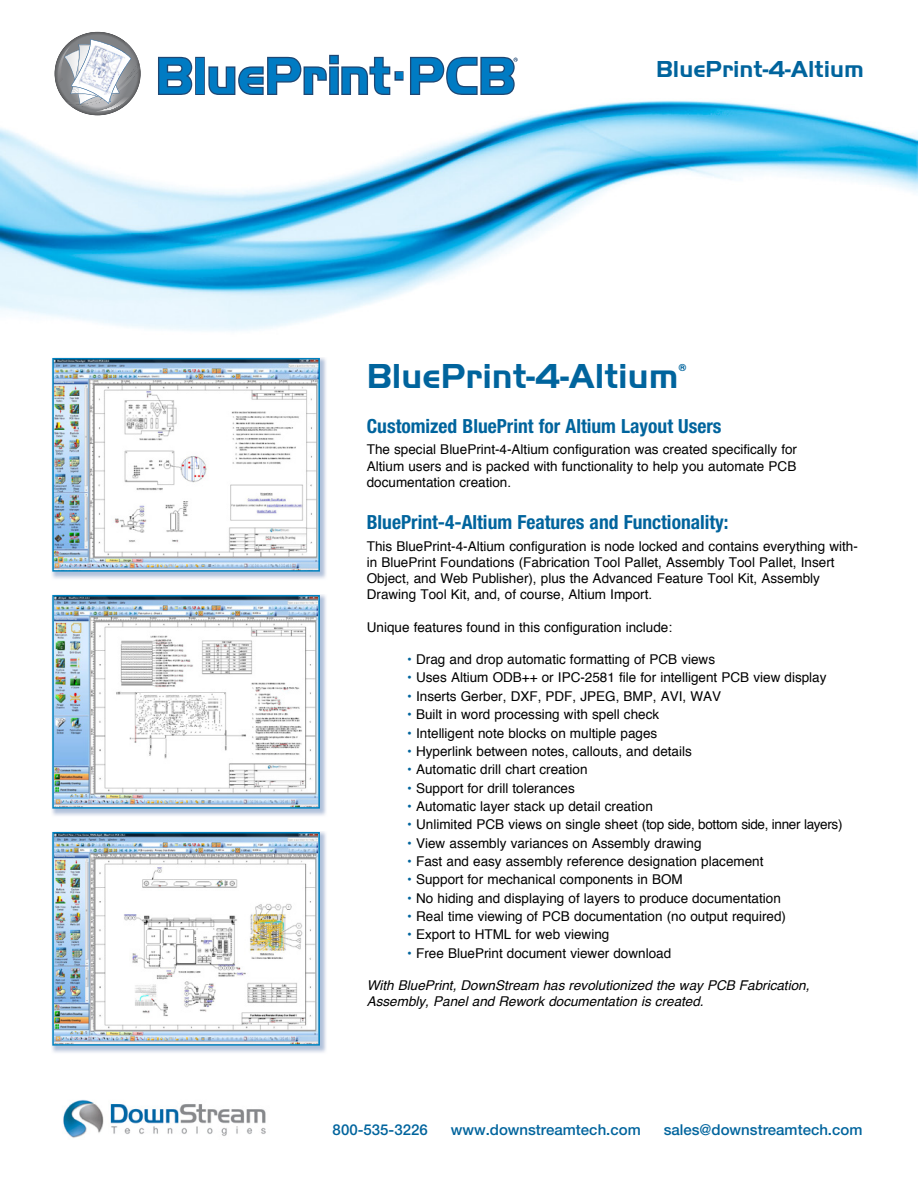
<style>
.page{position:relative;width:918px;height:1188px;background:#fff}
.page>*{position:absolute;margin:0;border:0;box-sizing:border-box;transform-origin:0 0}
.t1{font:700 36px "Handel Got D";color:#00649d}
.t2{font:700 24px "Handel Got D";color:#00649d}
.t3{font:700 condensed 19.5px "Helvetica Neue";color:#00649d}
.t4{font:500 15px "Helvetica Neue";color:#00649d}
.t5{font:13.5px/16.2px "Helvetica";color:#000;text-align:justify}
.t6{font:italic 13.5px/16.2px "Helvetica";color:#000}
.t7{font:700 10.5px "Handel Got D";color:#00649d}
.s1{color:#00649d}
</style>
<div class="page">
<img style="left:0;top:31px;width:918px;height:801px">
<img style="left:63px;top:1100px;width:203px;height:38px">
<svg style="left:158px;top:55px;width:246px;height:40px"></svg>
<div style="left:396px;top:72px;width:6px;height:7px;background:#007bc3"></div>
<svg style="left:410px;top:57px;width:108px;height:38px"></svg>
<div style="left:76px;top:69px;width:43px;height:40px;background:#9b9c9f;border-radius:50%"></div>
<div style="left:80px;top:82px;width:35px;height:26px;background:#aeafb2;border-radius:50%"></div>
<hr style="left:96px;top:107px;width:36px;height:1px;background:#cdcecf">
<hr style="left:96px;top:108px;width:36px;height:1px;background:#d6d6d7">
<hr style="left:96px;top:110px;width:36px;height:2px;background:#e7e7e7">
<svg style="left:58px;top:39px;width:82px;height:68px"></svg>
<img style="left:79px;top:45px;width:46px;height:50px">
<img style="left:52px;top:358px;width:277px;height:225px">
<img style="left:55px;top:361px;width:262px;height:208px">
<div style="left:52px;top:358px;width:268px;height:214px;border:2px solid #0082c0"></div>
<img style="left:52px;top:595px;width:277px;height:225px">
<img style="left:55px;top:598px;width:262px;height:208px">
<div style="left:52px;top:595px;width:268px;height:214px;border:2px solid #0082c0"></div>
<img style="left:52px;top:832px;width:274px;height:221px">
<img style="left:55px;top:835px;width:262px;height:208px">
<div style="left:52px;top:832px;width:268px;height:214px;border:2px solid #0082c0"></div>
<h2 class="t2" style="left:656px;top:55px;width:209px">BluePrint-4-Altium</h2>
<h1 class="t1" style="left:367px;top:355px;width:313px">BluePrint-4-Altium</h1>
<p class="t7" style="left:678px;top:362px;width:10px">®</p>
<h3 class="t3" style="left:367px;top:414px;width:356px">Customized BluePrint for Altium Layout Users</h3>
<p class="t5" style="left:367px;top:442px;width:432px">The special BluePrint-4-Altium configuration was created specifically for Altium users and is packed with functionality to help you automate PCB documentation creation.</p>
<h3 class="t3" style="left:367px;top:510px;width:363px">BluePrint-4-Altium Features and Functionality:</h3>
<p class="t5" style="left:367px;top:538px;width:493px;text-align:left">This BluePrint-4-Altium configuration is node locked and contains everything with&shy;in BluePrint Foundations (Fabrication Tool Pallet, Assembly Tool Pallet, Insert Object, and Web Publisher), plus the Advanced Feature Tool Kit, Assembly Drawing Tool Kit, and, of course, Altium Import.</p>
<p class="t5" style="left:367px;top:619px;width:307px">Unique features found in this configuration include:</p>
<p class="t5" style="left:407px;top:652px;width:309px"><span class="s1">•</span> Drag and drop automatic formatting of PCB views</p>
<p class="t5" style="left:407px;top:670px;width:421px"><span class="s1">•</span> Uses Altium ODB++ or IPC-2581 file for intelligent PCB view display</p>
<p class="t5" style="left:407px;top:688px;width:315px"><span class="s1">•</span> Inserts Gerber, DXF, PDF, JPEG, BMP, AVI, WAV</p>
<p class="t5" style="left:407px;top:707px;width:253px"><span class="s1">•</span> Built in word processing with spell check</p>
<p class="t5" style="left:407px;top:725px;width:252px"><span class="s1">•</span> Intelligent note blocks on multiple pages</p>
<p class="t5" style="left:407px;top:743px;width:286px"><span class="s1">•</span> Hyperlink between notes, callouts, and details</p>
<p class="t5" style="left:407px;top:762px;width:182px"><span class="s1">•</span> Automatic drill chart creation</p>
<p class="t5" style="left:407px;top:780px;width:169px"><span class="s1">•</span> Support for drill tolerances</p>
<p class="t5" style="left:407px;top:799px;width:247px"><span class="s1">•</span> Automatic layer stack up detail creation</p>
<p class="t5" style="left:407px;top:817px;width:437px"><span class="s1">•</span> Unlimited PCB views on single sheet (top side, bottom side, inner layers)</p>
<p class="t5" style="left:407px;top:835px;width:296px"><span class="s1">•</span> View assembly variances on Assembly drawing</p>
<p class="t5" style="left:407px;top:854px;width:358px"><span class="s1">•</span> Fast and easy assembly reference designation placement</p>
<p class="t5" style="left:407px;top:872px;width:277px"><span class="s1">•</span> Support for mechanical components in BOM</p>
<p class="t5" style="left:407px;top:890px;width:375px"><span class="s1">•</span> No hiding and displaying of layers to produce documentation</p>
<p class="t5" style="left:407px;top:909px;width:380px"><span class="s1">•</span> Real time viewing of PCB documentation (no output required)</p>
<p class="t5" style="left:407px;top:927px;width:204px"><span class="s1">•</span> Export to HTML for web viewing</p>
<p class="t5" style="left:407px;top:945px;width:265px"><span class="s1">•</span> Free BluePrint document viewer download</p>
<p class="t6" style="left:367px;top:978px;width:444px">With BluePrint, DownStream has revolutionized the way PCB Fabrication,<br>Assembly, Panel and Rework documentation is created.</p>
<p class="t4" style="left:333px;top:1120px;width:97px">800-535-3226</p>
<p class="t4" style="left:451px;top:1120px;width:192px">www.downstreamtech.com</p>
<p class="t4" style="left:664px;top:1120px;width:200px">sales@downstreamtech.com</p>
</div>
